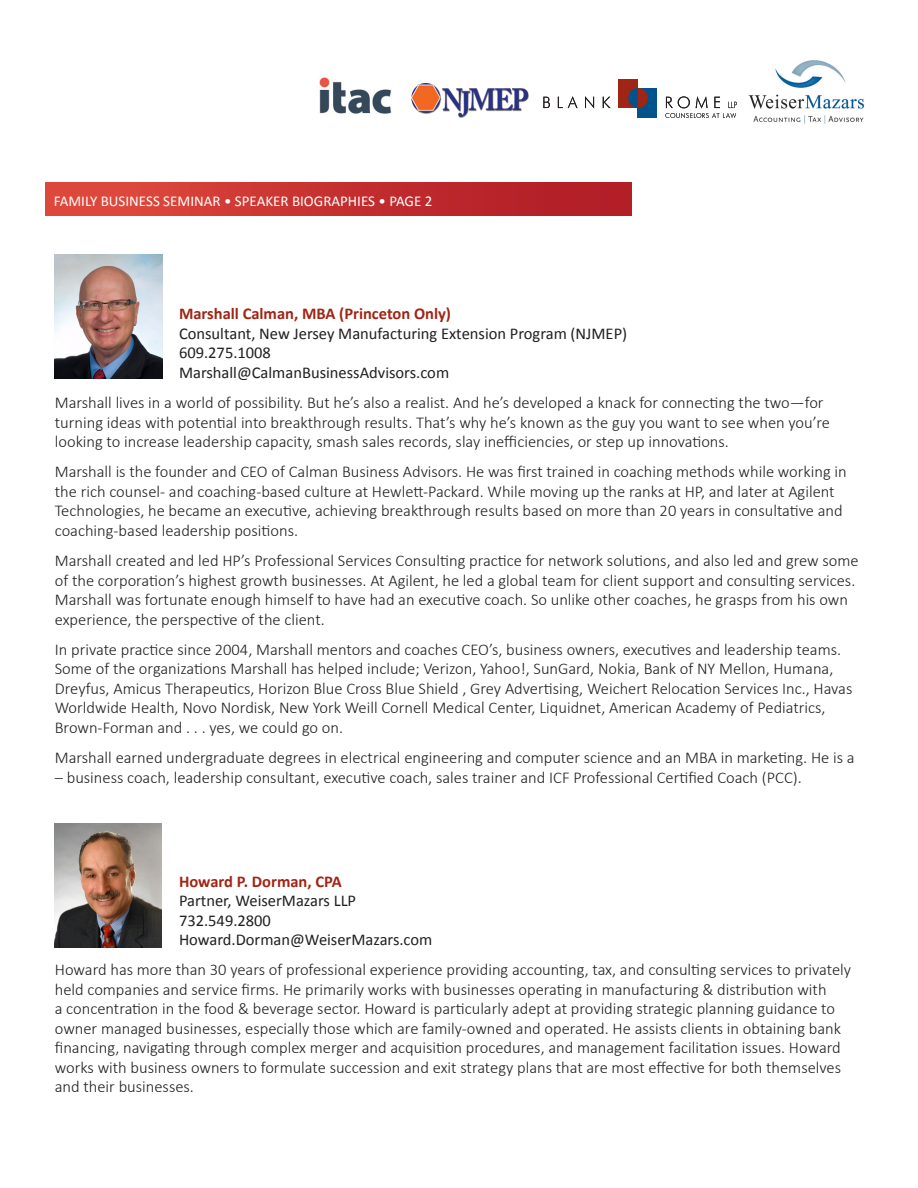
<style>
.page{position:relative;width:918px;height:1188px;background:#fff}
.page>*{position:absolute;margin:0;border:0;box-sizing:border-box;transform-origin:0 0}
.body{font:300 16.5px/19.5px "Calibri";color:#231f20}
.Contact{font:16.5px/19.5px "Calibri";color:#231f20}
.t1{font:15px "Calibri";color:#fff}
.s1{font-weight:700;color:#a12514}
</style>
<div class="page">
<img style="left:319px;top:77px;width:73px;height:37px">
<img style="left:748px;top:60px;width:117px;height:64px">
<svg style="left:543px;top:96px;width:68px;height:12px"></svg>
<svg style="left:665px;top:96px;width:72px;height:22px"></svg>
<div style="left:619px;top:79px;width:19px;height:29px;background:#a12514"></div>
<div style="left:638px;top:88px;width:19px;height:29px;background:#00548b"></div>
<div style="left:628px;top:88px;width:20px;height:20px;background:#a12514;border-radius:50%"></div>
<svg style="left:628px;top:88px;width:10px;height:20px"></svg>
<img style="left:411px;top:84px;width:118px;height:34px">
<img style="left:55px;top:254px;width:108px;height:125px">
<img style="left:54px;top:823px;width:108px;height:125px">
<img style="left:46px;top:183px;width:586px;height:32px">
<p class="t1" style="left:54px;top:190px;width:380px">FAMILY BUSINESS SEMINAR • SPEAKER BIOGRAPHIES • PAGE 2</p>
<p class="Contact" style="left:179px;top:304px;width:450px"><span class="s1">Marshall Calman, MBA (Princeton Only)<br></span>Consultant, New Jersey Manufacturing Extension Program (NJMEP)<br>609.275.1008<br>Marshall@CalmanBusinessAdvisors.com</p>
<p class="body" style="left:55px;top:393px;width:777px">Marshall lives in a world of possibility. But he’s also a realist. And he’s developed a knack for connecting the two—for turning ideas with potential into breakthrough results. That’s why he’s known as the guy you want to see when you’re looking to increase leadership capacity, smash sales records, slay inefficiencies, or step up innovations.</p>
<p class="body" style="left:55px;top:462px;width:793px">Marshall is the founder and CEO of Calman Business Advisors. He was first trained in coaching methods while working in the rich counsel- and coaching-based culture at Hewlett-Packard. While moving up the ranks at HP, and later at Agilent Technologies, he became an executive, achieving breakthrough results based on more than 20 years in consultative and coaching-based leadership positions.</p>
<p class="body" style="left:55px;top:551px;width:805px">Marshall created and led HP’s Professional Services Consulting practice for network solutions, and also led and grew some of the corporation’s highest growth businesses. At Agilent, he led a global team for client support and consulting services.<br>Marshall was fortunate enough himself to have had an executive coach. So unlike other coaches, he grasps from his own experience, the perspective of the client.</p>
<p class="body" style="left:55px;top:640px;width:799px">In private practice since 2004, Marshall mentors and coaches CEO’s, business owners, executives and leadership teams.<br>Some of the organizations Marshall has helped include; Verizon, Yahoo!, SunGard, Nokia, Bank of NY Mellon, Humana, Dreyfus, Amicus Therapeutics, Horizon Blue Cross Blue Shield , Grey Advertising, Weichert Relocation Services Inc., Havas Worldwide Health, Novo Nordisk, New York Weill Cornell Medical Center, Liquidnet, American Academy of Pediatrics, Brown-Forman and . . . yes, we could go on.</p>
<p class="body" style="left:55px;top:748px;width:801px">Marshall earned undergraduate degrees in electrical engineering and computer science and an MBA in marketing. He is a</p>
<p class="body" style="left:55px;top:767px;width:749px">– business coach, leadership consultant, executive coach, sales trainer and ICF Professional Certified Coach (PCC).</p>
<p class="Contact" style="left:179px;top:871px;width:255px"><span class="s1">Howard P. Dorman, CPA<br></span>Partner, WeiserMazars LLP<br>732.549.2800<br>Howard.Dorman@WeiserMazars.com</p>
<p class="body" style="left:55px;top:960px;width:798px">Howard has more than 30 years of professional experience providing accounting, tax, and consulting services to privately held companies and service firms. He primarily works with businesses operating in manufacturing &amp; distribution with<br>a concentration in the food &amp; beverage sector. Howard is particularly adept at providing strategic planning guidance to owner managed businesses, especially those which are family-owned and operated. He assists clients in obtaining bank financing, navigating through complex merger and acquisition procedures, and management facilitation issues. Howard works with business owners to formulate succession and exit strategy plans that are most effective for both themselves and their businesses.</p>
</div>
